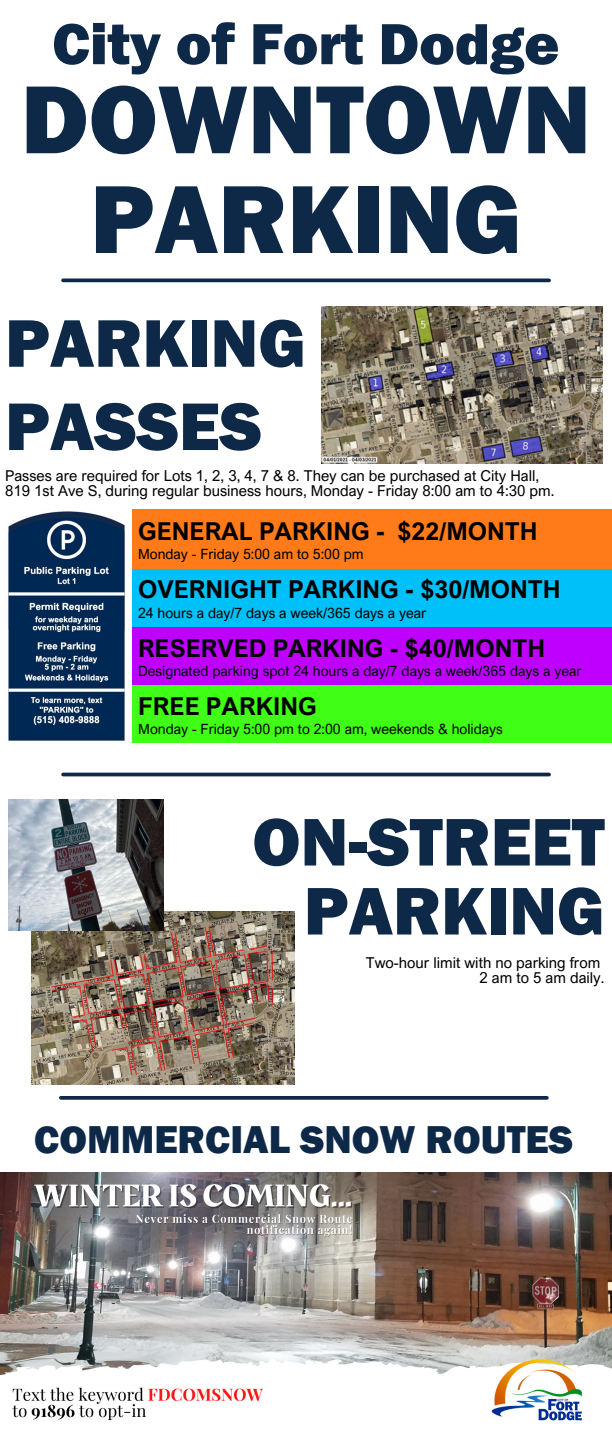
<style>
.page{position:relative;width:612px;height:1440px;background:#fff}
.page>*{position:absolute;margin:0;border:0;box-sizing:border-box;transform-origin:0 0}
.t1{font:800 100px "Franklin Gothic";color:#0e2848}
.t2{font:800 69.7px/69px "Franklin Gothic";color:#0e2848;text-align:right}
.t3{font:800 60px "Franklin Gothic";color:#0e2848}
.t4{font:800 40px "Franklin Gothic";color:#0e2848}
.t5{font:700 24.7px "Arial Nova";color:#000}
.t6{font:15px "Arial Nova";color:#000}
.t7{font:14.1px "Arial Nova";color:#000}
</style>
<div class="page">
<img style="left:322px;top:306px;width:281px;height:158px">
<div style="left:132px;top:510px;width:479px;height:59px;background:#ff7b19"></div>
<div style="left:132px;top:569px;width:479px;height:58px;background:#00c0f9"></div>
<div style="left:132px;top:627px;width:479px;height:58px;background:#bf00ff"></div>
<div style="left:132px;top:685px;width:480px;height:58px;background:#3eff15"></div>
<img style="left:8px;top:511px;width:117px;height:230px">
<img style="left:31px;top:912px;width:264px;height:172px">
<img style="left:9px;top:800px;width:154px;height:131px">
<svg style="left:63px;top:278px;width:486px;height:4px;background:#2c425e"></svg>
<hr style="left:63px;top:773px;width:486px;height:3px;background:#0e2848">
<svg style="left:61px;top:1096px;width:486px;height:4px;background:#1e3654"></svg>
<img style="left:0;top:1172px;width:612px;height:249px">
<p class="t3" style="left:52px;top:9px;width:509px">City of Fort Dodge</p>
<p class="t1" style="left:21px;top:62px;width:572px">DOWNTOWN</p>
<p class="t1" style="left:90px;top:161px;width:433px">PARKING</p>
<p class="t2" style="left:5px;top:308px;width:302px">PARKING</p>
<p class="t2" style="left:5px;top:391px;width:258px">PASSES</p>
<p class="t6" style="left:5px;top:467px;width:536px">Passes are required for Lots 1, 2, 3, 4, 7 &amp; 8. They can be purchased at City Hall,</p>
<p class="t6" style="left:5px;top:482px;width:551px">819 1st Ave S, during regular business hours, Monday - Friday 8:00 am to 4:30 pm.</p>
<p class="t5" style="left:138px;top:516px;width:401px">GENERAL PARKING - $22/MONTH</p>
<p class="t7" style="left:138px;top:545px;width:227px">Monday - Friday 5:00 am to 5:00 pm</p>
<p class="t5" style="left:138px;top:574px;width:424px">OVERNIGHT PARKING - $30/MONTH</p>
<p class="t7" style="left:138px;top:604px;width:290px">24 hours a day/7 days a week/365 days a year</p>
<p class="t5" style="left:138px;top:632px;width:409px">RESERVED PARKING - $40/MONTH</p>
<p class="t7" style="left:138px;top:662px;width:445px">Designated parking spot 24 hours a day/7 days a week/365 days a year</p>
<p class="t5" style="left:138px;top:690px;width:180px">FREE PARKING</p>
<p class="t7" style="left:138px;top:720px;width:366px">Monday - Friday 5:00 pm to 2:00 am, weekends &amp; holidays</p>
<p class="t2" style="left:252px;top:807px;width:354px">ON-STREET<br>PARKING</p>
<p class="t6" style="left:366px;top:953px;width:236px">Two-hour limit with no parking from</p>
<p class="t6" style="left:479px;top:968px;width:127px">2 am to 5 am daily.</p>
<p class="t4" style="left:34px;top:1116px;width:540px">COMMERCIAL SNOW ROUTES</p>
</div>
